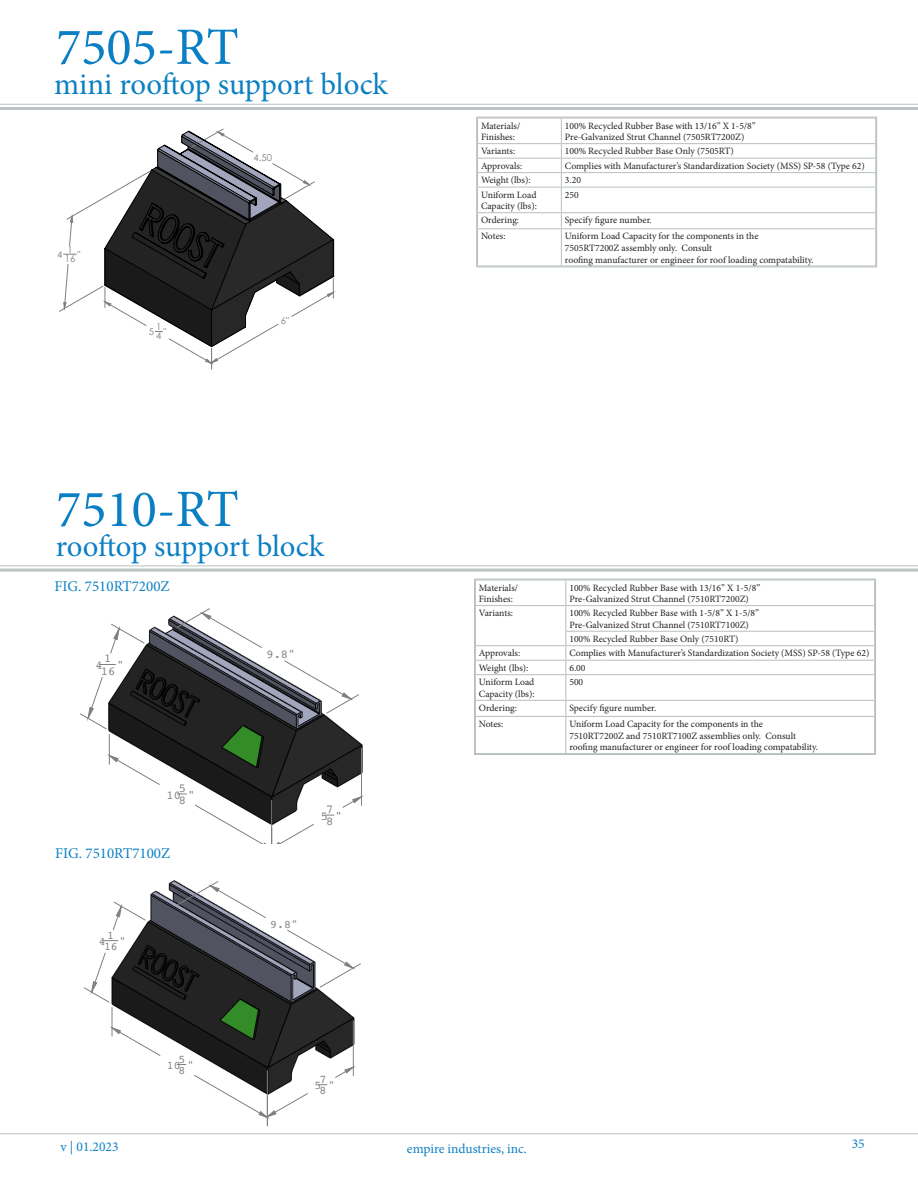
<style>
.page{position:relative;width:918px;height:1188px;background:#fff}
.page>*{position:absolute;margin:0;border:0;box-sizing:border-box;transform-origin:0 0}
.t1{font:52.5px "Minion Pro";color:#0b7fc3}
.t2{font:30.75px "Minion Pro";letter-spacing:-.005em;color:#0b7fc3}
.t3{font:15px "Minion Pro";color:#0b80c4}
.t4{font:13.5px "Minion Pro";color:#0b7fc3}
.t5{font:12px/12.3px "Courier";color:#808080}
.t6{font:11.55px/11.7px "Courier";color:#808080}
.t7{font:9.6px "Minion Pro";color:#231f20}
.t8{font:9.6px/7.4px "Century Gothic";color:#808080}
</style>
<div class="page">
<svg style="left:64px;top:197px;width:176px;height:166px"></svg>
<svg style="left:104px;top:131px;width:230px;height:216px"></svg>
<hr style="left:0;top:1133px;width:918px;height:1px;background:#bcc1c3">
<hr style="left:0;top:107px;width:918px;height:3px;background:#bcc1c3">
<hr style="left:0;top:104px;width:918px;height:1px;background:#bcc1c3">
<hr style="left:0;top:569px;width:918px;height:3px;background:#bcc1c3">
<hr style="left:0;top:566px;width:918px;height:1px;background:#bcc1c3">
<svg style="left:88px;top:613px;width:273px;height:231px"></svg>
<svg style="left:476px;top:581px;width:398px;height:172px"></svg>
<hr style="left:566px;top:700px;width:309px;height:1px;background:#b8bfbf">
<hr style="left:566px;top:716px;width:309px;height:1px;background:#b8bfbf">
<hr style="left:566px;top:674px;width:309px;height:1px;background:#b8bfbf">
<hr style="left:566px;top:605px;width:309px;height:1px;background:#b8bfbf">
<hr style="left:565px;top:631px;width:310px;height:1px;background:#b8bfbf">
<hr style="left:566px;top:645px;width:309px;height:1px;background:#b8bfbf">
<hr style="left:566px;top:660px;width:309px;height:1px;background:#b8bfbf">
<svg style="left:565px;top:581px;width:1px;height:135px"></svg>
<hr style="left:565px;top:717px;width:1px;height:36px;background:#b8bfbf">
<hr style="left:475px;top:605px;width:91px;height:1px;background:#b8bfbf">
<hr style="left:475px;top:645px;width:91px;height:1px;background:#b8bfbf">
<hr style="left:475px;top:660px;width:91px;height:1px;background:#b8bfbf">
<hr style="left:475px;top:674px;width:91px;height:1px;background:#b8bfbf">
<hr style="left:475px;top:700px;width:91px;height:1px;background:#b8bfbf">
<hr style="left:475px;top:716px;width:91px;height:1px;background:#b8bfbf">
<div style="left:474px;top:579px;width:402px;height:176px;border:1px solid #b8bfbf"></div>
<svg style="left:92px;top:886px;width:261px;height:231px"></svg>
<svg style="left:478px;top:144px;width:397px;height:86px"></svg>
<hr style="left:561px;top:212px;width:315px;height:1px;background:#b8bfbf">
<hr style="left:561px;top:228px;width:315px;height:1px;background:#b8bfbf">
<hr style="left:561px;top:187px;width:315px;height:1px;background:#b8bfbf">
<hr style="left:561px;top:143px;width:315px;height:1px;background:#b8bfbf">
<hr style="left:561px;top:158px;width:315px;height:1px;background:#b8bfbf">
<hr style="left:561px;top:172px;width:315px;height:1px;background:#b8bfbf">
<svg style="left:561px;top:119px;width:1px;height:109px"></svg>
<hr style="left:561px;top:229px;width:1px;height:37px;background:#b8bfbf">
<hr style="left:477px;top:143px;width:84px;height:1px;background:#b8bfbf">
<hr style="left:477px;top:158px;width:84px;height:1px;background:#b8bfbf">
<hr style="left:477px;top:172px;width:84px;height:1px;background:#b8bfbf">
<hr style="left:477px;top:187px;width:84px;height:1px;background:#b8bfbf">
<hr style="left:477px;top:212px;width:84px;height:1px;background:#b8bfbf">
<hr style="left:477px;top:228px;width:84px;height:1px;background:#b8bfbf">
<div style="left:476px;top:117px;width:401px;height:150px;border:1px solid #b8bfbf"></div>
<p class="t1" style="left:56px;top:12px;width:184px">7505-RT</p>
<p class="t2" style="left:54px;top:63px;width:335px">mini rooftop support block</p>
<p class="t8" style="left:57px;top:251px;width:7px">4</p>
<p class="t8" style="left:65px;top:244px;width:17px;line-height:9.4px">1<br>16"</p>
<p class="t8" style="left:149px;top:328px;width:7px">5</p>
<p class="t8" style="left:156px;top:323px;width:12px">1<br>4"</p>
<p class="t8" style="left:254px;top:154px;width:20px">4.50</p>
<p class="t8" style="left:281px;top:317px;width:10px">6"</p>
<p class="t7" style="left:481px;top:119px;width:41px">Materials/</p>
<p class="t7" style="left:481px;top:131px;width:36px">Finishes:</p>
<p class="t7" style="left:565px;top:119px;width:192px">100% Recycled Rubber Base with 13/16” X 1-5/8”</p>
<p class="t7" style="left:565px;top:131px;width:181px">Pre-Galvanized Strut Channel (7505RT7200Z)</p>
<p class="t7" style="left:481px;top:145px;width:36px">Variants:</p>
<p class="t7" style="left:565px;top:145px;width:171px">100% Recycled Rubber Base Only (7505RT)</p>
<p class="t7" style="left:481px;top:159px;width:43px">Approvals:</p>
<p class="t7" style="left:565px;top:159px;width:302px">Complies with Manufacturer’s Standardization Society (MSS) SP-58 (Type 62)</p>
<p class="t7" style="left:481px;top:174px;width:51px">Weight (lbs):</p>
<p class="t7" style="left:565px;top:174px;width:18px">3.20</p>
<p class="t7" style="left:481px;top:188px;width:57px">Uniform Load</p>
<p class="t7" style="left:481px;top:200px;width:57px">Capacity (lbs):</p>
<p class="t7" style="left:565px;top:188px;width:15px">250</p>
<p class="t7" style="left:481px;top:214px;width:40px">Ordering:</p>
<p class="t7" style="left:565px;top:214px;width:88px">Specify figure number.</p>
<p class="t7" style="left:481px;top:230px;width:26px">Notes:</p>
<p class="t7" style="left:565px;top:230px;width:195px">Uniform Load Capacity for the components in the</p>
<p class="t7" style="left:565px;top:241px;width:149px">7505RT7200Z assembly only. Consult</p>
<p class="t7" style="left:565px;top:253px;width:250px">roofing manufacturer or engineer for roof loading compatability.</p>
<p class="t1" style="left:56px;top:474px;width:184px">7510-RT</p>
<p class="t2" style="left:56px;top:525px;width:270px">rooftop support block</p>
<p class="t3" style="left:55px;top:576px;width:117px">FIG. 7510RT7200Z</p>
<p class="t5" style="left:96px;top:659px;width:9px">4</p>
<p class="t5" style="left:101px;top:652px;width:16px">1<br>16</p>
<p class="t5" style="left:117px;top:659px;width:9px">"</p>
<p class="t5" style="left:167px;top:788px;width:16px">10</p>
<p class="t5" style="left:179px;top:782px;width:9px">5<br>8</p>
<p class="t5" style="left:188px;top:788px;width:9px">"</p>
<p class="t3" style="left:55px;top:843px;width:117px">FIG. 7510RT7100Z</p>
<p class="t6" style="left:99px;top:935px;width:8px">4</p>
<p class="t6" style="left:104px;top:929px;width:15px">1<br>16</p>
<p class="t6" style="left:119px;top:935px;width:8px">"</p>
<p class="t4" style="left:61px;top:1137px;width:59px">v | 01.2023</p>
<p class="t6" style="left:167px;top:1059px;width:15px">10</p>
<p class="t6" style="left:178px;top:1053px;width:8px">5<br>8</p>
<p class="t6" style="left:187px;top:1059px;width:8px">"</p>
<p class="t5" style="left:267px;top:648px;width:30px">9.8"</p>
<p class="t5" style="left:321px;top:810px;width:9px">5</p>
<p class="t5" style="left:326px;top:803px;width:9px">7<br>8</p>
<p class="t5" style="left:335px;top:810px;width:9px">"</p>
<p class="t6" style="left:270px;top:918px;width:29px">9.8"</p>
<p class="t6" style="left:314px;top:1079px;width:8px">5</p>
<p class="t6" style="left:319px;top:1073px;width:8px">7<br>8</p>
<p class="t6" style="left:328px;top:1079px;width:8px">"</p>
<p class="t7" style="left:479px;top:581px;width:41px">Materials/</p>
<p class="t7" style="left:479px;top:593px;width:36px">Finishes:</p>
<p class="t7" style="left:569px;top:581px;width:192px">100% Recycled Rubber Base with 13/16” X 1-5/8”</p>
<p class="t7" style="left:569px;top:593px;width:181px">Pre-Galvanized Strut Channel (7510RT7200Z)</p>
<p class="t7" style="left:479px;top:607px;width:36px">Variants:</p>
<p class="t7" style="left:569px;top:607px;width:191px">100% Recycled Rubber Base with 1-5/8” X 1-5/8”</p>
<p class="t7" style="left:569px;top:618px;width:181px">Pre-Galvanized Strut Channel (7510RT7100Z)</p>
<p class="t7" style="left:569px;top:632px;width:171px">100% Recycled Rubber Base Only (7510RT)</p>
<p class="t7" style="left:479px;top:647px;width:43px">Approvals:</p>
<p class="t7" style="left:569px;top:647px;width:302px">Complies with Manufacturer’s Standardization Society (MSS) SP-58 (Type 62)</p>
<p class="t7" style="left:479px;top:661px;width:51px">Weight (lbs):</p>
<p class="t7" style="left:569px;top:661px;width:18px">6.00</p>
<p class="t7" style="left:479px;top:676px;width:57px">Uniform Load</p>
<p class="t7" style="left:479px;top:687px;width:57px">Capacity (lbs):</p>
<p class="t7" style="left:569px;top:676px;width:15px">500</p>
<p class="t7" style="left:479px;top:701px;width:40px">Ordering:</p>
<p class="t7" style="left:569px;top:701px;width:88px">Specify figure number.</p>
<p class="t7" style="left:479px;top:717px;width:26px">Notes:</p>
<p class="t7" style="left:569px;top:717px;width:195px">Uniform Load Capacity for the components in the</p>
<p class="t7" style="left:569px;top:729px;width:228px">7510RT7200Z and 7510RT7100Z assemblies only. Consult</p>
<p class="t7" style="left:569px;top:741px;width:250px">roofing manufacturer or engineer for roof loading compatability.</p>
<p class="t4" style="left:407px;top:1140px;width:122px">empire industries, inc.</p>
<p class="t4" style="left:852px;top:1134px;width:14px">35</p>
</div>
